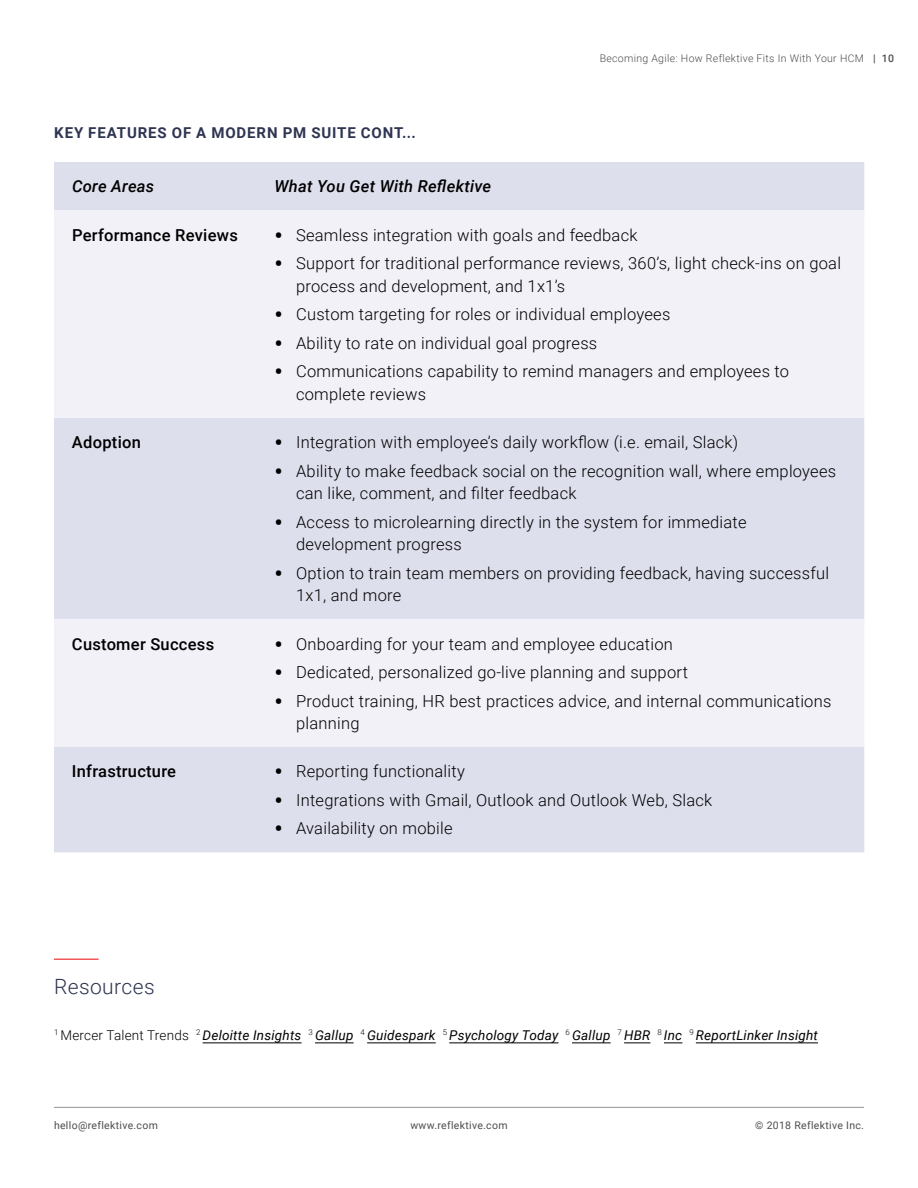
<style>
.page{position:relative;width:918px;height:1188px;background:#fff}
.page>*{position:absolute;margin:0;border:0;box-sizing:border-box;transform-origin:0 0}
.t1{font:300 21px "Roboto";letter-spacing:.02em;color:#2e3552}
.t2{font:300 16.5px/22.5px "Roboto";letter-spacing:.015em;color:#000}
.t3{font:500 16.5px "Roboto";letter-spacing:.015em;color:#000}
.t4{font:italic 500 16.5px "Roboto";letter-spacing:.015em;color:#000}
.t5{font:700 15px "Roboto";letter-spacing:.06em;color:#2e3552}
.t6{font:italic 13.5px "Roboto";letter-spacing:.015em;color:#000}
.t7{font:10.5px "Roboto";letter-spacing:.03em;color:#4d4d4f}
.t8{font:300 10.5px "Roboto";letter-spacing:.03em;color:#4d4d4f}
.s1{font-weight:500}
.s2{font-weight:500;font-size:24px}
.s3{font-weight:300;font-style:normal}
</style>
<div class="page">
<hr style="left:54px;top:1107px;width:810px;height:1px;background:#939598">
<hr style="left:203px;top:1043px;width:99px;height:1px;background:#000">
<hr style="left:315px;top:1043px;width:39px;height:1px;background:#000">
<hr style="left:367px;top:1043px;width:69px;height:1px;background:#000">
<hr style="left:449px;top:1043px;width:110px;height:1px;background:#000">
<hr style="left:572px;top:1043px;width:39px;height:1px;background:#000">
<svg style="left:624px;top:1043px;width:26px;height:1px"></svg>
<svg style="left:664px;top:1043px;width:18px;height:1px"></svg>
<hr style="left:696px;top:1043px;width:122px;height:1px;background:#000">
<hr style="left:54px;top:958px;width:45px;height:2px;background:#f15857">
<div style="left:54px;top:162px;width:810px;height:690px;background:#dedfed"></div>
<svg style="left:54px;top:210px;width:810px;height:537px;fill:#f2f1f8"></svg>
<p class="t5" style="left:54px;top:122px;width:363px">KEY FEATURES OF A MODERN PM SUITE CONT...</p>
<p class="t8" style="left:600px;top:51px;width:296px">Becoming Agile: How Reflektive Fits In With Your HCM <span class="s1">| 10</span></p>
<p class="t4" style="left:72px;top:175px;width:84px">Core Areas</p>
<p class="t4" style="left:275px;top:175px;width:218px">What You Get With Reflektive</p>
<p class="t3" style="left:72px;top:223px;width:167px">Performance Reviews</p>
<p class="t2" style="left:274px;top:223px;width:365px"><span class="s2">•</span> Seamless integration with goals and feedback</p>
<p class="t2" style="left:296px;top:252px;width:546px;text-indent:-22px"><span class="s2">•</span> Support for traditional performance reviews, 360’s, light check-ins on goal process and development, and 1x1’s</p>
<p class="t2" style="left:274px;top:303px;width:397px"><span class="s2">•</span> Custom targeting for roles or individual employees</p>
<p class="t2" style="left:274px;top:331px;width:324px"><span class="s2">•</span> Ability to rate on individual goal progress</p>
<p class="t2" style="left:296px;top:360px;width:495px;text-indent:-22px"><span class="s2">•</span> Communications capability to remind managers and employees to complete reviews</p>
<p class="t3" style="left:72px;top:431px;width:70px">Adoption</p>
<p class="t2" style="left:274px;top:430px;width:465px"><span class="s2">•</span> Integration with employee’s daily workflow (i.e. email, Slack)</p>
<p class="t2" style="left:296px;top:459px;width:542px;text-indent:-22px"><span class="s2">•</span> Ability to make feedback social on the recognition wall, where employees can like, comment, and filter feedback</p>
<p class="t2" style="left:296px;top:510px;width:452px;text-indent:-22px"><span class="s2">•</span> Access to microlearning directly in the system for immediate development progress</p>
<p class="t2" style="left:296px;top:561px;width:535px;text-indent:-22px"><span class="s2">•</span> Option to train team members on providing feedback, having successful<br>1x1, and more</p>
<p class="t3" style="left:72px;top:632px;width:144px">Customer Success</p>
<p class="t2" style="left:274px;top:632px;width:400px"><span class="s2">•</span> Onboarding for your team and employee education</p>
<p class="t2" style="left:274px;top:660px;width:415px"><span class="s2">•</span> Dedicated, personalized go-live planning and support</p>
<p class="t2" style="left:296px;top:689px;width:537px;text-indent:-22px"><span class="s2">•</span> Product training, HR best practices advice, and internal communications planning</p>
<p class="t3" style="left:72px;top:760px;width:106px">Infrastructure</p>
<p class="t2" style="left:274px;top:760px;width:192px"><span class="s2">•</span> Reporting functionality</p>
<p class="t2" style="left:274px;top:788px;width:439px"><span class="s2">•</span> Integrations with Gmail, Outlook and Outlook Web, Slack</p>
<p class="t2" style="left:274px;top:817px;width:180px"><span class="s2">•</span> Availability on mobile</p>
<p class="t1" style="left:54px;top:972px;width:102px">Resources</p>
<p class="t6" style="left:54px;top:1026px;width:765px"><sup>1</sup> <span class="s3">Mercer Talent Trends</span> <sup>2</sup> Deloitte Insights <sup>3</sup> Gallup <sup>4</sup> Guidespark <sup>5</sup> Psychology Today <sup>6</sup> Gallup <sup>7</sup> HBR <sup>8</sup> Inc <sup>9</sup> ReportLinker Insight</p>
<p class="t7" style="left:54px;top:1118px;width:105px">hello@reflektive.com</p>
<p class="t7" style="left:410px;top:1118px;width:99px">www.reflektive.com</p>
<p class="t7" style="left:755px;top:1118px;width:110px">© 2018 Reflektive Inc.</p>
</div>
